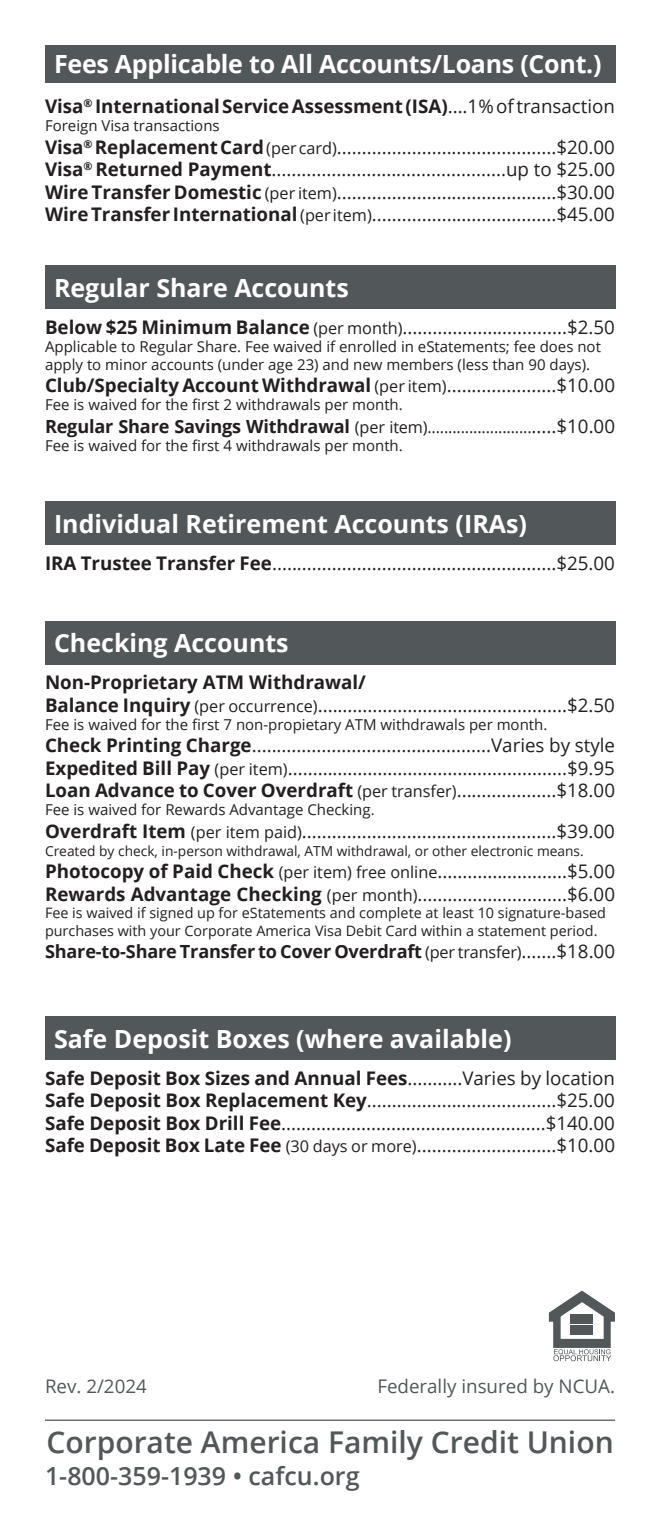
<style>
.page{position:relative;width:660px;height:1530px;background:#fff}
.page>*{position:absolute;margin:0;border:0;box-sizing:border-box;transform-origin:0 0}
.t1{font:600 30px "Open Sans";color:#525759}
.t2{font:700 25px "Open Sans";color:#fff}
.t3{font:600 25px "Open Sans";color:#525759}
.t4{font:18.75px/22.5px "Open Sans";color:#231f20}
.t5{font:700 18.75px "Open Sans";color:#231f20}
.t6{font:18.75px "Open Sans";color:#525759}
.t7{font:700 18px "Open Sans";letter-spacing:-.01em;color:#231f20}
.t8{font:16.25px "Open Sans";letter-spacing:-.01em;color:#231f20}
.t9{font:15px/18px "Open Sans";color:#231f20}
.t10{font:14.5px/18px "Open Sans";color:#231f20}
.t11{font:13.75px "Open Sans";color:#231f20}
.s1{font-weight:400}
.s2{font-weight:700}
.s3{font-size:16.25px}
.s4{font-weight:400;font-size:16.25px}
.s5{font-weight:700;font-size:18px}
.s6{font-size:18.75px}
.s7{font-weight:400;font-size:18.75px}
</style>
<div class="page">
<div style="left:45px;top:266px;width:570px;height:43px;background:#525759"></div>
<div style="left:45px;top:621px;width:570px;height:43px;background:#525759"></div>
<div style="left:45px;top:45px;width:570px;height:37px;background:#525759"></div>
<svg style="left:549px;top:1291px;width:66px;height:70px"></svg>
<div style="left:570px;top:1314px;width:23px;height:10px;background:#525759"></div>
<div style="left:570px;top:1325px;width:23px;height:10px;background:#525759"></div>
<div style="left:45px;top:1017px;width:570px;height:43px;background:#525759"></div>
<div style="left:45px;top:502px;width:570px;height:43px;background:#525759"></div>
<hr style="left:45px;top:1420px;width:570px;height:1px;background:#525759">
<p class="t2" style="left:54px;top:46px;width:549px">Fees Applicable to All Accounts/Loans (Cont.)</p>
<p class="t5" style="left:45px;top:93px;width:571px">Visa<sup>®</sup> International Service Assessment (ISA)<span class="s1">....1% of transaction</span></p>
<p class="t9" style="left:45px;top:117px;width:176px">Foreign Visa transactions</p>
<p class="t4" style="left:45px;top:135px;width:571px"><span class="s2">Visa</span><sup>®</sup> <span class="s2">Replacement Card</span><span class="s3">(per card)</span>............................................$20.00</p>
<p class="t4" style="left:45px;top:158px;width:572px"><span class="s2">Visa</span><sup>®</sup> <span class="s2">Returned Payment</span>...............................................up to $25.00<br><span class="s2">Wire Transfer Domestic</span> <span class="s3">(per item)</span>............................................$30.00</p>
<p class="t4" style="left:45px;top:203px;width:571px"><span class="s2">Wire Transfer International</span> <span class="s3">(per item)</span>.....................................$45.00</p>
<p class="t2" style="left:54px;top:270px;width:296px">Regular Share Accounts</p>
<p class="t4" style="left:45px;top:315px;width:571px"><span class="s2">Below $25 Minimum Balance</span> <span class="s3">(per month)</span>.................................$2.50</p>
<p class="t9" style="left:45px;top:337px;width:557px">Applicable to Regular Share. Fee waived if enrolled in eStatements; fee does not apply to minor accounts (under age 23) and new members (less than 90 days).</p>
<p class="t5" style="left:45px;top:372px;width:571px">Club/Specialty Account Withdrawal <span class="s4">(per item)</span><span class="s1">......................$10.00</span></p>
<p class="t9" style="left:45px;top:396px;width:359px">Fee is waived for the first 2 withdrawals per month.</p>
<p class="t8" style="left:45px;top:416px;width:572px"><span class="s5">Regular Share Savings Withdrawal</span> (per item).........................<span class="s6">.....$10.00</span></p>
<p class="t9" style="left:45px;top:436px;width:359px">Fee is waived for the first 4 withdrawals per month.</p>
<p class="t2" style="left:54px;top:506px;width:474px">Individual Retirement Accounts (IRAs)</p>
<p class="t4" style="left:45px;top:551px;width:571px"><span class="s2">IRA Trustee Transfer Fee</span>.........................................................$25.00</p>
<p class="t2" style="left:54px;top:625px;width:236px">Checking Accounts</p>
<p class="t5" style="left:45px;top:669px;width:322px">Non-Proprietary ATM Withdrawal/</p>
<p class="t4" style="left:45px;top:693px;width:571px"><span class="s2">Balance Inquiry</span> <span class="s3">(per occurrence)</span>..................................................$2.50</p>
<p class="t9" style="left:45px;top:715px;width:504px">Fee is waived for the first 7 non-propietary ATM withdrawals per month.</p>
<p class="t4" style="left:45px;top:734px;width:572px"><span class="s2">Check Printing Charge</span>................................................Varies by style</p>
<p class="t4" style="left:45px;top:756px;width:571px"><span class="s2">Expedited Bill Pay</span> <span class="s3">(per item)</span>........................................................$9.95<br><span class="s2">Loan Advance to Cover Overdraft</span> <span class="s3">(per transfer)</span>....................$18.00</p>
<p class="t9" style="left:45px;top:800px;width:331px">Fee is waived for Rewards Advantage Checking.</p>
<p class="t4" style="left:45px;top:819px;width:571px"><span class="s2">Overdraft Item</span> <span class="s3">(per item paid)</span>...................................................$39.00</p>
<p class="t11" style="left:45px;top:841px;width:540px">Created by check, in-person withdrawal, ATM withdrawal, or other electronic means.</p>
<p class="t4" style="left:45px;top:860px;width:571px"><span class="s2">Photocopy of Paid Check</span> <span class="s3">(per item) free online</span>..........................$5.00</p>
<p class="t4" style="left:45px;top:882px;width:571px"><span class="s2">Rewards Advantage Checking</span> <span class="s3">(per month)</span>..............................$6.00</p>
<p class="t10" style="left:45px;top:903px;width:563px">Fee is waived if signed up for eStatements and complete at least 10 signature-based purchases with your Corporate America Visa Debit Card within a statement period.</p>
<p class="t7" style="left:45px;top:939px;width:572px">Share-to-Share Transfer to Cover Overdraft <span class="s4">(per transfer)</span><span class="s7">.......$18.00</span></p>
<p class="t2" style="left:54px;top:1021px;width:459px">Safe Deposit Boxes (where available)</p>
<p class="t5" style="left:45px;top:1065px;width:572px">Safe Deposit Box Sizes and Annual Fees<span class="s1">...........Varies by location</span></p>
<p class="t4" style="left:45px;top:1089px;width:571px"><span class="s2">Safe Deposit Box Replacement Key</span>......................................$25.00</p>
<p class="t4" style="left:45px;top:1111px;width:571px"><span class="s2">Safe Deposit Box Drill Fee</span>.....................................................$140.00</p>
<p class="t4" style="left:45px;top:1134px;width:571px"><span class="s2">Safe Deposit Box Late Fee</span> <span class="s3">(30 days or more)</span>............................$10.00</p>
<p class="t6" style="left:45px;top:1373px;width:103px">Rev. 2/2024</p>
<p class="t6" style="left:377px;top:1373px;width:239px">Federally insured by NCUA.</p>
<p class="t1" style="left:46px;top:1421px;width:569px">Corporate America Family Credit Union</p>
<p class="t3" style="left:45px;top:1459px;width:316px">1-800-359-1939 • cafcu.org</p>
</div>
